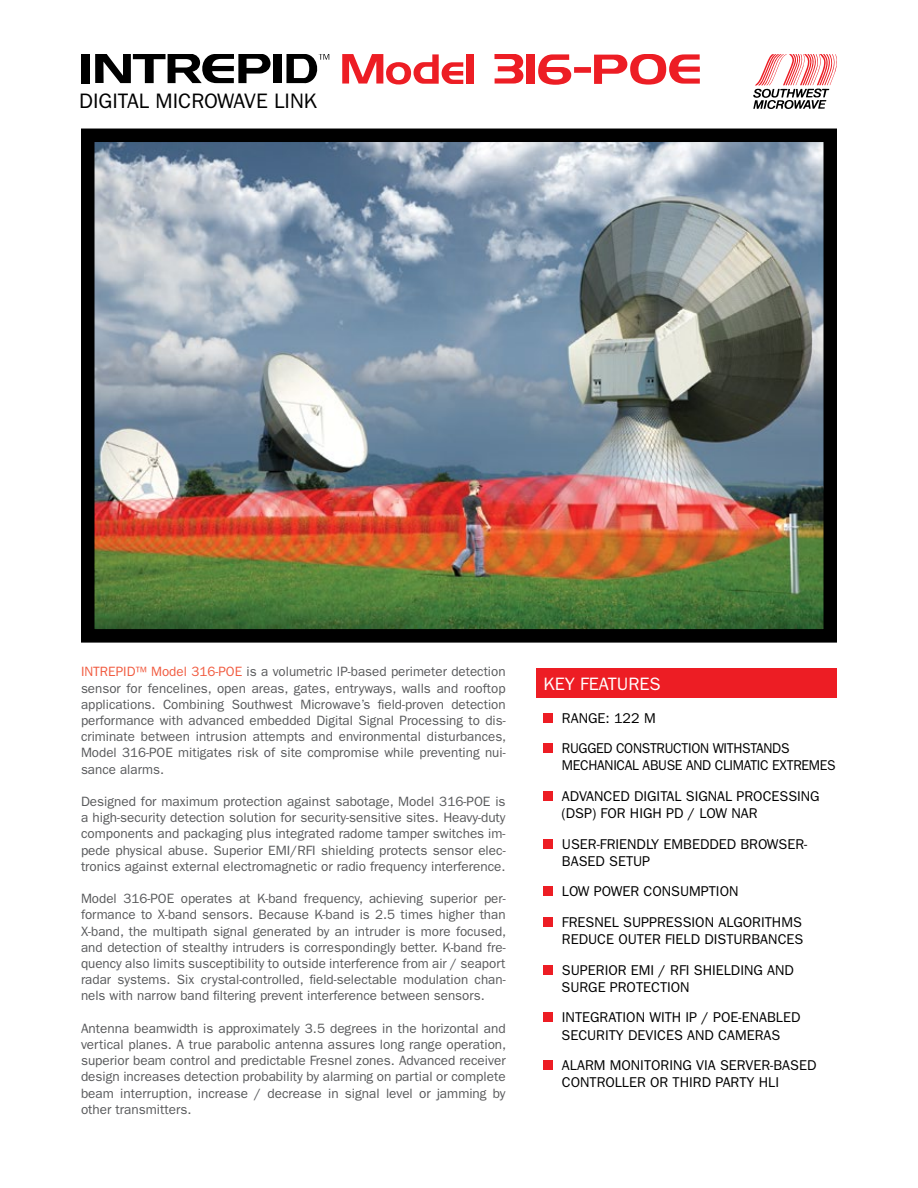
<style>
.page{position:relative;width:918px;height:1188px;background:#fff}
.page>*{position:absolute;margin:0;border:0;box-sizing:border-box;transform-origin:0 0}
.t1{font:21px "ITC Franklin Gothic Std";color:#000}
.t2{font:18px "ITC Franklin Gothic Std";color:#fff}
.t3{font:14.25px/30.6px "ITC Franklin Gothic Std";color:#000}
.t4{font:14.25px/30.6px "ITC Franklin Gothic Std";letter-spacing:-.02em;color:#000;scale:.96 1}
.t5{font:14.25px/30.6px "ITC Franklin Gothic Std";letter-spacing:-.02em;color:#000}
.t6{font:13.5px/16.2px "ITC Franklin Gothic Std";color:#58595b;text-align:justify}
.s1{color:#f15b40}
</style>
<div class="page">
<img style="left:81px;top:128px;width:756px;height:515px">
<svg style="left:753px;top:54px;width:84px;height:55px"></svg>
<div style="left:544px;top:713px;width:9px;height:10px;background:#ed1d24"></div>
<div style="left:544px;top:743px;width:9px;height:10px;background:#ed1d24"></div>
<div style="left:544px;top:791px;width:9px;height:10px;background:#ed1d24"></div>
<div style="left:544px;top:839px;width:9px;height:10px;background:#ed1d24"></div>
<div style="left:544px;top:887px;width:9px;height:9px;background:#ed1d24"></div>
<div style="left:544px;top:917px;width:9px;height:10px;background:#ed1d24"></div>
<div style="left:544px;top:965px;width:9px;height:10px;background:#ed1d24"></div>
<div style="left:544px;top:1013px;width:9px;height:9px;background:#ed1d24"></div>
<div style="left:544px;top:1060px;width:9px;height:10px;background:#ed1d24"></div>
<div style="left:537px;top:669px;width:300px;height:29px;background:#ed1d24"></div>
<div style="left:81px;top:54px;width:9px;height:29px;background:#000"></div>
<div style="left:273px;top:54px;width:9px;height:29px;background:#000"></div>
<svg style="left:286px;top:54px;width:43px;height:29px"></svg>
<svg style="left:95px;top:54px;width:176px;height:29px"></svg>
<svg style="left:342px;top:54px;width:121px;height:30px"></svg>
<div style="left:467px;top:54px;width:7px;height:30px;background:#ed1d24"></div>
<svg style="left:494px;top:54px;width:29px;height:30px"></svg>
<div style="left:526px;top:54px;width:9px;height:30px;background:#ed1d24"></div>
<svg style="left:538px;top:54px;width:33px;height:30px"></svg>
<div style="left:574px;top:67px;width:17px;height:6px;background:#ed1d24"></div>
<svg style="left:594px;top:54px;width:106px;height:30px"></svg>
<h1 class="t1" style="left:79px;top:88px;width:239px">DIGITAL MICROWAVE LINK</h1>
<p class="t6" style="left:81px;top:664px;width:427px"><span class="s1">INTREPID™ Model 316-POE</span> is a volumetric IP-based perimeter detection sensor for fencelines, open areas, gates, entryways, walls and rooftop applications. Combining Southwest Microwave’s field-proven detection performance with advanced embedded Digital Signal Processing to dis&shy;criminate between intrusion attempts and environmental disturbances, Model 316-POE mitigates risk of site compromise while preventing nui&shy;sance alarms.</p>
<p class="t6" style="left:81px;top:793px;width:426px">Designed for maximum protection against sabotage, Model 316-POE is a high-security detection solution for security-sensitive sites. Heavy-duty components and packaging plus integrated radome tamper switches im&shy;pede physical abuse. Superior EMI/RFI shielding protects sensor elec&shy;tronics against external electromagnetic or radio frequency interference.</p>
<p class="t6" style="left:81px;top:891px;width:427px">Model 316-POE operates at K-band frequency, achieving superior per&shy;formance to X-band sensors. Because K-band is 2.5 times higher than X-band, the multipath signal generated by an intruder is more focused, and detection of stealthy intruders is correspondingly better. K-band fre&shy;quency also limits susceptibility to outside interference from air / seaport radar systems. Six crystal-controlled, field-selectable modulation chan&shy;nels with narrow band filtering prevent interference between sensors.</p>
<p class="t6" style="left:81px;top:1020px;width:427px">Antenna beamwidth is approximately 3.5 degrees in the horizontal and vertical planes. A true parabolic antenna assures long range operation, superior beam control and predictable Fresnel zones. Advanced receiver design increases detection probability by alarming on partial or complete beam interruption, increase / decrease in signal level or jamming by other transmitters.</p>
<h2 class="t2" style="left:544px;top:673px;width:119px">KEY FEATURES</h2>
<p class="t5" style="left:562px;top:703px;width:229px">RANGE: 122 M<br>RUGGED CONSTRUCTION WITHSTANDS</p>
<p class="t4" style="left:562px;top:750px;width:287px">MECHANICAL ABUSE AND CLIMATIC EXTREMES<br>ADVANCED DIGITAL SIGNAL PROCESSING</p>
<p class="t3" style="left:562px;top:798px;width:247px">(DSP) FOR HIGH PD / LOW NAR<br>USER-FRIENDLY EMBEDDED BROWSER-</p>
<p class="t3" style="left:562px;top:846px;width:241px">BASED SETUP<br>LOW POWER CONSUMPTION<br>FRESNEL SUPPRESSION ALGORITHMS</p>
<p class="t3" style="left:562px;top:924px;width:243px">REDUCE OUTER FIELD DISTURBANCES<br>SUPERIOR EMI / RFI SHIELDING AND</p>
<p class="t3" style="left:562px;top:972px;width:240px">SURGE PROTECTION<br>INTEGRATION WITH IP / POE-ENABLED</p>
<p class="t3" style="left:562px;top:1019px;width:256px">SECURITY DEVICES AND CAMERAS<br>ALARM MONITORING VIA SERVER-BASED</p>
<p class="t3" style="left:562px;top:1067px;width:219px">CONTROLLER OR THIRD PARTY HLI</p>
</div>
